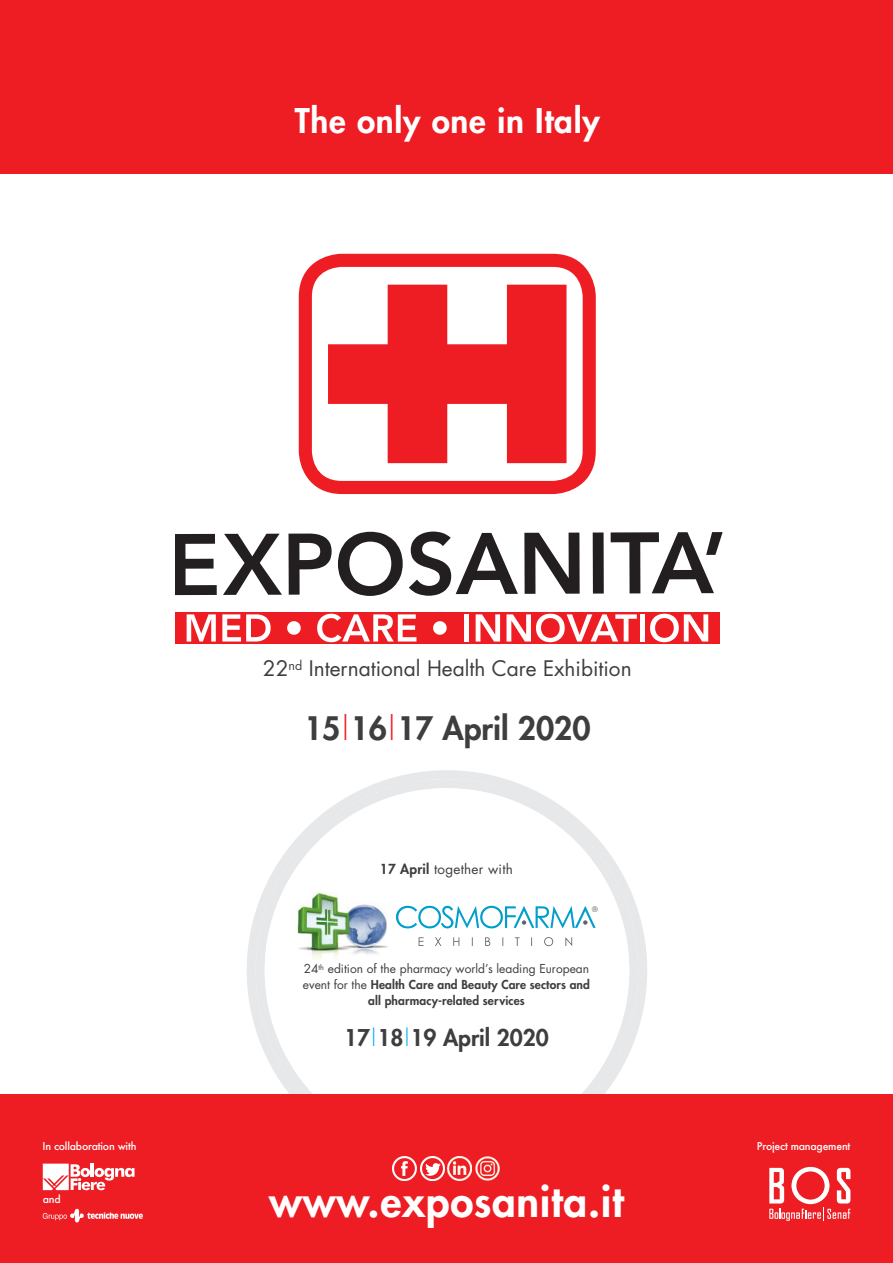
<style>
.page{position:relative;width:893px;height:1263px;background:#fff}
.page>*{position:absolute;margin:0;border:0;box-sizing:border-box;transform-origin:0 0}
.t1{font:800 42px "Futura";letter-spacing:.015em;color:#fff}
.t2{font:800 33.15px "Futura";letter-spacing:.025em;color:#fff}
.t3{font:800 31.5px "Futura";color:#3e3e3f}
.t4{font:800 22.5px "Futura";color:#3e3e3f}
.t5{font:20.85px "Futura";color:#3e3e3f}
.t6{font:13.5px "Futura";letter-spacing:.02em;color:#3e3e3f}
.t7{font:800 12px/15.9px "Futura";letter-spacing:.01em;color:#3e3e3f;text-align:center}
.t8{font:500 10.5px "Futura";letter-spacing:-.02em;color:#fff}
.t9{font:7.5px "Century Gothic";color:#636366}
.s1{font-weight:300;color:#ee1d23}
.s2{font-weight:800}
.s3{font-weight:400}
.s4{font-weight:300;color:#00aeef}
</style>
<div class="page">
<svg style="left:247px;top:770px;width:400px;height:259px"></svg>
<svg style="left:256px;top:779px;width:382px;height:315px"></svg>
<div style="left:265px;top:788px;width:364px;height:365px;background:#fff;border-radius:50%"></div>
<svg style="left:419px;top:937px;width:153px;height:9px"></svg>
<img style="left:297px;top:893px;width:91px;height:67px">
<svg style="left:396px;top:906px;width:200px;height:22px"></svg>
<div style="left:0;top:0;width:893px;height:174px;background:#ee1d23"></div>
<div style="left:175px;top:612px;width:544px;height:31px;background:#ee1d23"></div>
<svg style="left:187px;top:614px;width:29px;height:27px"></svg>
<svg style="left:222px;top:614px;width:49px;height:27px"></svg>
<svg style="left:287px;top:621px;width:14px;height:14px"></svg>
<svg style="left:317px;top:614px;width:99px;height:28px"></svg>
<svg style="left:433px;top:621px;width:14px;height:14px"></svg>
<div style="left:464px;top:614px;width:5px;height:27px;background:#fff"></div>
<svg style="left:476px;top:614px;width:24px;height:27px"></svg>
<svg style="left:506px;top:614px;width:131px;height:28px"></svg>
<div style="left:640px;top:614px;width:5px;height:27px;background:#fff"></div>
<svg style="left:650px;top:614px;width:58px;height:28px"></svg>
<svg style="left:175px;top:534px;width:42px;height:61px"></svg>
<svg style="left:223px;top:534px;width:59px;height:61px"></svg>
<svg style="left:288px;top:533px;width:44px;height:62px"></svg>
<svg style="left:338px;top:532px;width:65px;height:64px"></svg>
<svg style="left:409px;top:531px;width:109px;height:65px"></svg>
<svg style="left:524px;top:533px;width:56px;height:61px"></svg>
<div style="left:593px;top:532px;width:11px;height:62px;background:#231f20"></div>
<svg style="left:611px;top:532px;width:112px;height:61px"></svg>
<svg style="left:299px;top:254px;width:297px;height:240px"></svg>
<svg style="left:328px;top:285px;width:238px;height:178px"></svg>
<div style="left:0;top:1094px;width:893px;height:169px;background:#ee1d23"></div>
<img style="left:448px;top:1157px;width:24px;height:23px">
<img style="left:476px;top:1156px;width:24px;height:24px">
<img style="left:392px;top:1157px;width:24px;height:23px">
<img style="left:420px;top:1156px;width:24px;height:24px">
<svg style="left:769px;top:1167px;width:81px;height:54px"></svg>
<svg style="left:43px;top:1163px;width:92px;height:27px"></svg>
<img style="left:43px;top:1209px;width:99px;height:14px">
<h2 class="t2" style="left:295px;top:105px;width:306px">The only one in Italy</h2>
<h3 class="t5" style="left:263px;top:659px;width:370px">22<sup>nd</sup> International Health Care Exhibition</h3>
<h3 class="t3" style="left:304px;top:714px;width:288px">15<span class="s1">|</span>16<span class="s1">|</span>17 April 2020</h3>
<p class="t6" style="left:380px;top:863px;width:135px"><span class="s2">17 April</span> together with</p>
<p class="t9" style="left:592px;top:905px;width:7px">®</p>
<p class="t7" style="left:303px;top:962px;width:288px"><span class="s3">24</span><sup>th</sup> <span class="s3">edition of the pharmacy world’s leading European event for the</span> Health Care and Beauty Care sectors and all pharmacy-related services</p>
<h3 class="t4" style="left:344px;top:1027px;width:206px">17<span class="s4">|</span>18<span class="s4">|</span>19 April 2020</h3>
<p class="t8" style="left:43px;top:1140px;width:96px">In collaboration with</p>
<p class="t8" style="left:757px;top:1140px;width:95px">Project management</p>
<p class="t8" style="left:43px;top:1194px;width:19px">and</p>
<h1 class="t1" style="left:269px;top:1181px;width:356px">www.exposanita.it</h1>
</div>
